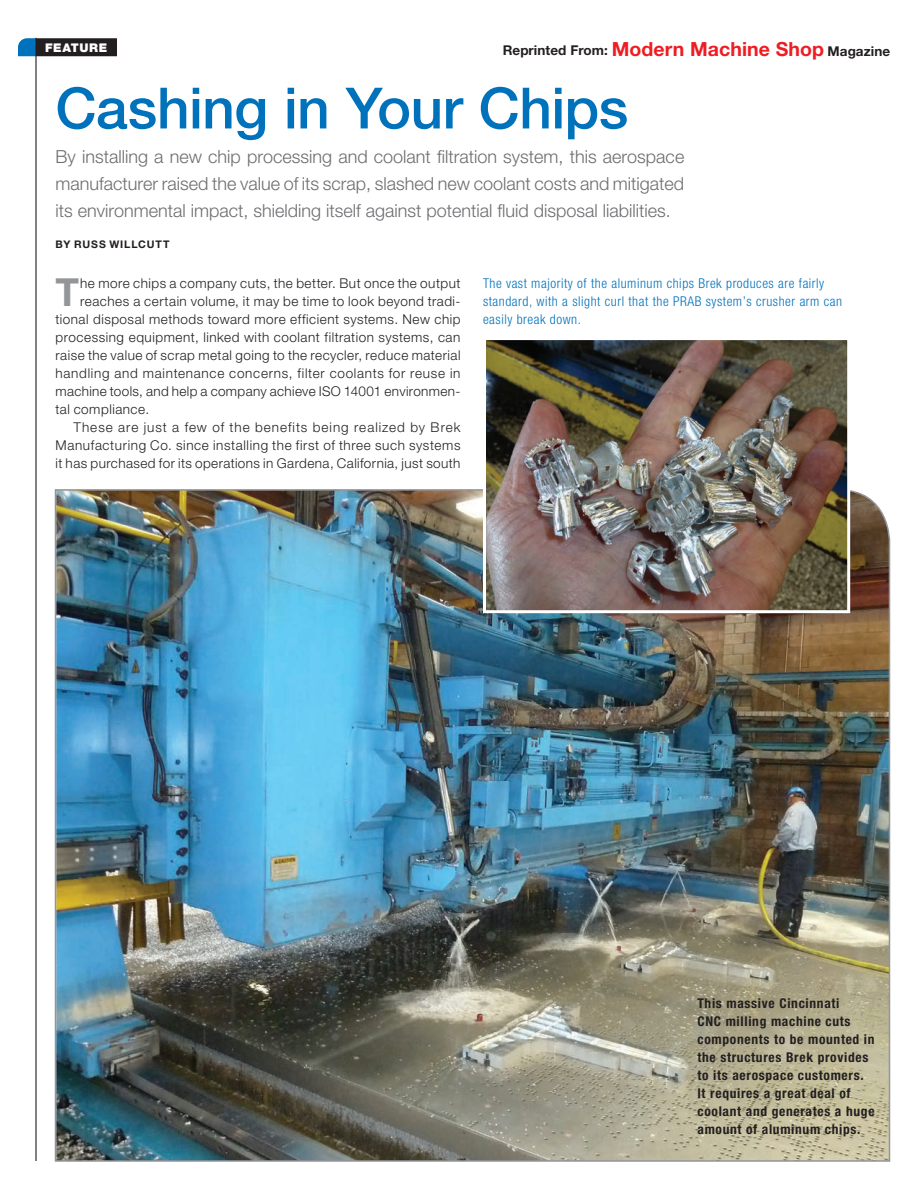
<style>
.page{position:relative;width:918px;height:1188px;background:#fff}
.page>*{position:absolute;margin:0;border:0;box-sizing:border-box;transform-origin:0 0}
.t1{font:500 57px "Helvetica Neue LT Std";letter-spacing:-.01em;color:#0072bc}
.t2{font:700 38.7px "Helvetica Neue LT Std";color:#939598}
.t3{font:300 18px/27px "Helvetica Neue LT Std";color:#6c6d70;text-align:justify}
.t4{font:300 13.5px "Helvetica Neue LT Std";letter-spacing:.04em;color:#231f20}
.t5{font:700 condensed 13.5px/18px "Helvetica Neue LT Std";letter-spacing:.05em;color:#231f20}
.t6{font:300 condensed 13.5px/18px "Helvetica Neue LT Std";letter-spacing:.04em;color:#0072bc}
.t7{font:300 13.5px "Helvetica Neue LT Std";letter-spacing:.07em;color:#231f20}
.t8{font:700 13.5px "Helvetica Neue LT Std";letter-spacing:.005em;color:#231f20}
.t9{font:900 12px "Helvetica Neue LT Std";letter-spacing:.055em;color:#fff}
.t10{font:700 10.5px "Helvetica Neue LT Std";letter-spacing:.08em;color:#231f20}
.s1{font-size:19.5px;color:#ee1d23}
</style>
<div class="page">
<svg style="left:18px;top:38px;width:17px;height:18px"></svg>
<div style="left:36px;top:38px;width:81px;height:18px;background:#231f20"></div>
<img style="left:54px;top:489px;width:837px;height:673px">
<img style="left:487px;top:341px;width:359px;height:268px">
<div style="left:483px;top:337px;width:367px;height:276px;border:3px solid #fff"></div>
<hr style="left:35px;top:38px;width:2px;height:1123px;background:#231f20">
<p class="t9" style="left:45px;top:40px;width:64px">FEATURE</p>
<p class="t8" style="left:503px;top:42px;width:389px">Reprinted From: <span class="s1">Modern Machine Shop</span> Magazine</p>
<h1 class="t1" style="left:56px;top:74px;width:574px">Cashing in Your Chips</h1>
<p class="t3" style="left:56px;top:143px;width:630px">By installing a new chip processing and coolant filtration system, this aerospace manufacturer raised the value of its scrap, slashed new coolant costs and mitigated its environmental impact, shielding itself against potential fluid disposal liabilities.</p>
<p class="t10" style="left:56px;top:238px;width:115px">BY RUSS WILLCUTT</p>
<p class="t6" style="left:483px;top:274px;width:361px">The vast majority of the aluminum chips Brek produces are fairly standard, with a slight curl that the PRAB system’s crusher arm can easily break down.</p>
<h2 class="t2" style="left:56px;top:268px;width:25px">T</h2>
<p class="t4" style="left:80px;top:275px;width:382px">he more chips a company cuts, the better. But once the output</p>
<p class="t4" style="left:80px;top:293px;width:382px">reaches a certain volume, it may be time to look beyond tradi-</p>
<p class="t4" style="left:55px;top:311px;width:407px">tional disposal methods toward more efficient systems. New chip</p>
<p class="t4" style="left:55px;top:329px;width:406px">processing equipment, linked with coolant filtration systems, can</p>
<p class="t4" style="left:55px;top:347px;width:407px">raise the value of scrap metal going to the recycler, reduce material</p>
<p class="t4" style="left:55px;top:365px;width:406px">handling and maintenance concerns, filter coolants for reuse in</p>
<p class="t4" style="left:55px;top:383px;width:407px">machine tools, and help a company achieve ISO 14001 environmen-</p>
<p class="t4" style="left:55px;top:401px;width:95px">tal compliance.</p>
<p class="t7" style="left:73px;top:419px;width:389px">These are just a few of the benefits being realized by Brek</p>
<p class="t4" style="left:55px;top:437px;width:407px">Manufacturing Co. since installing the first of three such systems</p>
<p class="t4" style="left:55px;top:455px;width:406px">it has purchased for its operations in Gardena, California, just south</p>
<p class="t5" style="left:698px;top:994px;width:179px">This massive Cincinnati<br>CNC milling machine cuts components to be mounted in the structures Brek provides to its aerospace customers.<br>It requires a great deal of coolant and generates a huge amount of aluminum chips.</p>
</div>
